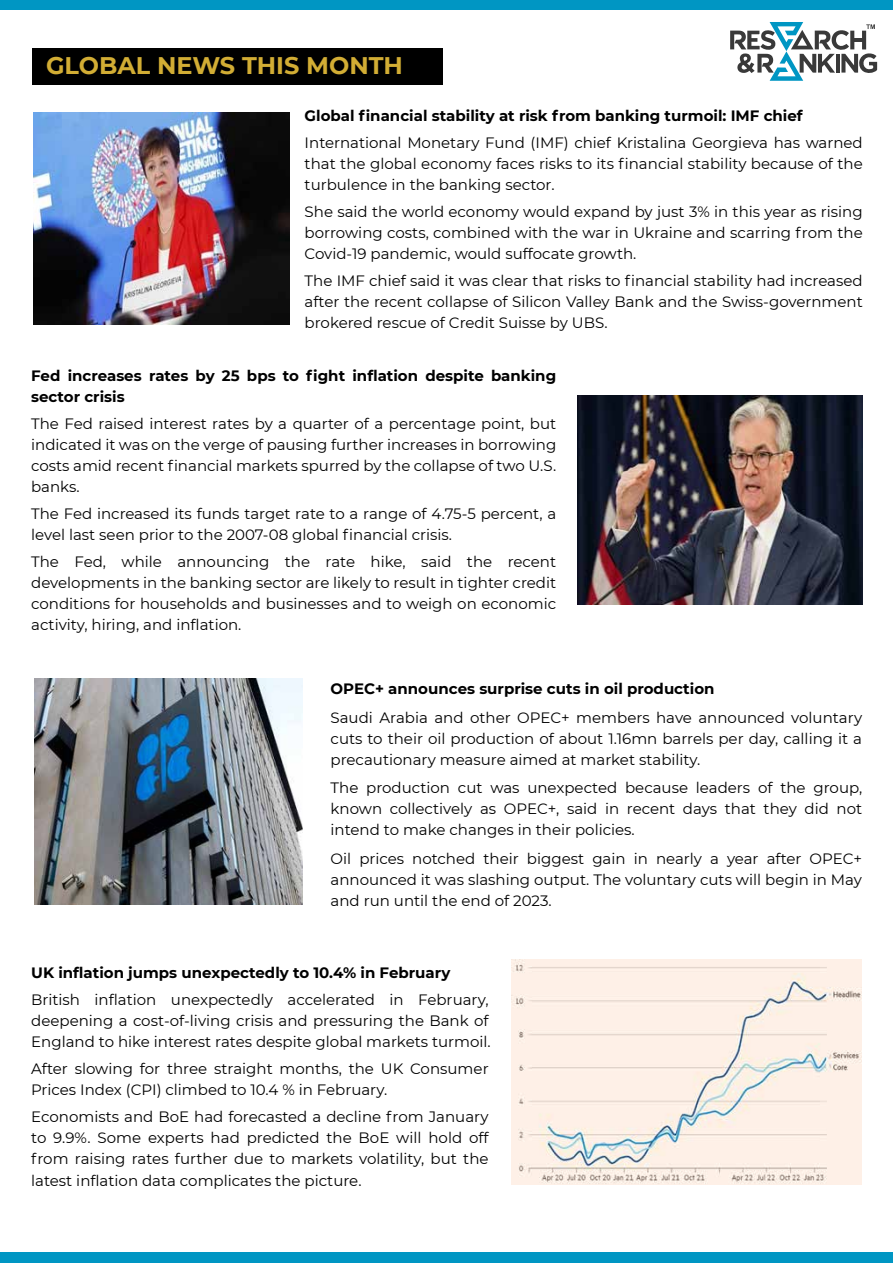
<style>
.page{position:relative;width:893px;height:1263px;background:#fff}
.page>*{position:absolute;margin:0;border:0;box-sizing:border-box;transform-origin:0 0}
.t1{font:700 24px "Montserrat";color:#d2ad34}
.t2{font:15px/21px "Montserrat";color:#000;text-align:justify}
.t3{font:700 15px/21px "Montserrat";color:#000}
</style>
<div class="page">
<div style="left:32px;top:48px;width:410px;height:36px;background:#000"></div>
<img style="left:33px;top:112px;width:256px;height:213px">
<img style="left:578px;top:395px;width:285px;height:210px">
<img style="left:35px;top:679px;width:267px;height:225px">
<img style="left:512px;top:960px;width:350px;height:224px">
<div style="left:0;top:0;width:893px;height:9px;background:#0096c3"></div>
<svg style="left:730px;top:22px;width:147px;height:59px"></svg>
<hr style="left:836px;top:54px;width:4px;height:19px;background:#393939">
<div style="left:0;top:1253px;width:893px;height:10px;background:#0096c3"></div>
<h1 class="t1" style="left:46px;top:48px;width:358px">GLOBAL NEWS THIS MONTH</h1>
<p class="t3" style="left:305px;top:104px;width:500px">Global financial stability at risk from banking turmoil: IMF chief</p>
<p class="t2" style="left:305px;top:131px;width:560px">International Monetary Fund (IMF) chief Kristalina Georgieva has warned that the global economy faces risks to its financial stability because of the turbulence in the banking sector.</p>
<p class="t2" style="left:305px;top:200px;width:560px">She said the world economy would expand by just 3% in this year as rising borrowing costs, combined with the war in Ukraine and scarring from the Covid-19 pandemic, would suffocate growth.</p>
<p class="t2" style="left:305px;top:269px;width:560px">The IMF chief said it was clear that risks to financial stability had increased after the recent collapse of Silicon Valley Bank and the Swiss-government brokered rescue of Credit Suisse by UBS.</p>
<p class="t3" style="left:31px;top:364px;width:527px">Fed increases rates by 25 bps to fight inflation despite banking sector crisis</p>
<p class="t2" style="left:31px;top:412px;width:527px">The Fed raised interest rates by a quarter of a percentage point, but indicated it was on the verge of pausing further increases in borrowing costs amid recent financial markets spurred by the collapse of two U.S. banks.</p>
<p class="t2" style="left:31px;top:502px;width:527px">The Fed increased its funds target rate to a range of 4.75-5 percent, a level last seen prior to the 2007-08 global financial crisis.</p>
<p class="t2" style="left:31px;top:550px;width:527px">The Fed, while announcing the rate hike, said the recent developments in the banking sector are likely to result in tighter credit conditions for households and businesses and to weigh on economic activity, hiring, and inflation.</p>
<p class="t3" style="left:331px;top:677px;width:385px">OPEC+ announces surprise cuts in oil production</p>
<p class="t2" style="left:331px;top:706px;width:533px">Saudi Arabia and other OPEC+ members have announced voluntary cuts to their oil production of about 1.16mn barrels per day, calling it a precautionary measure aimed at market stability.</p>
<p class="t2" style="left:331px;top:777px;width:533px">The production cut was unexpected because leaders of the group, known collectively as OPEC+, said in recent days that they did not intend to make changes in their policies.</p>
<p class="t2" style="left:331px;top:847px;width:533px">Oil prices notched their biggest gain in nearly a year after OPEC+ announced it was slashing output. The voluntary cuts will begin in May and run until the end of 2023.</p>
<p class="t3" style="left:31px;top:962px;width:421px">UK inflation jumps unexpectedly to 10.4% in February</p>
<p class="t2" style="left:31px;top:989px;width:461px;text-align:left">British inflation unexpectedly accelerated in February, deepening a cost-of-living crisis and pressuring the Bank of<br>England to hike interest rates despite global markets turmoil.</p>
<p class="t2" style="left:31px;top:1058px;width:459px">After slowing for three straight months, the UK Consumer<br>Prices Index (CPI) climbed to 10.4 % in February.</p>
<p class="t2" style="left:31px;top:1106px;width:459px">Economists and BoE had forecasted a decline from January to 9.9%. Some experts had predicted the BoE will hold off from raising rates further due to markets volatility, but the latest inflation data complicates the picture.</p>
</div>
